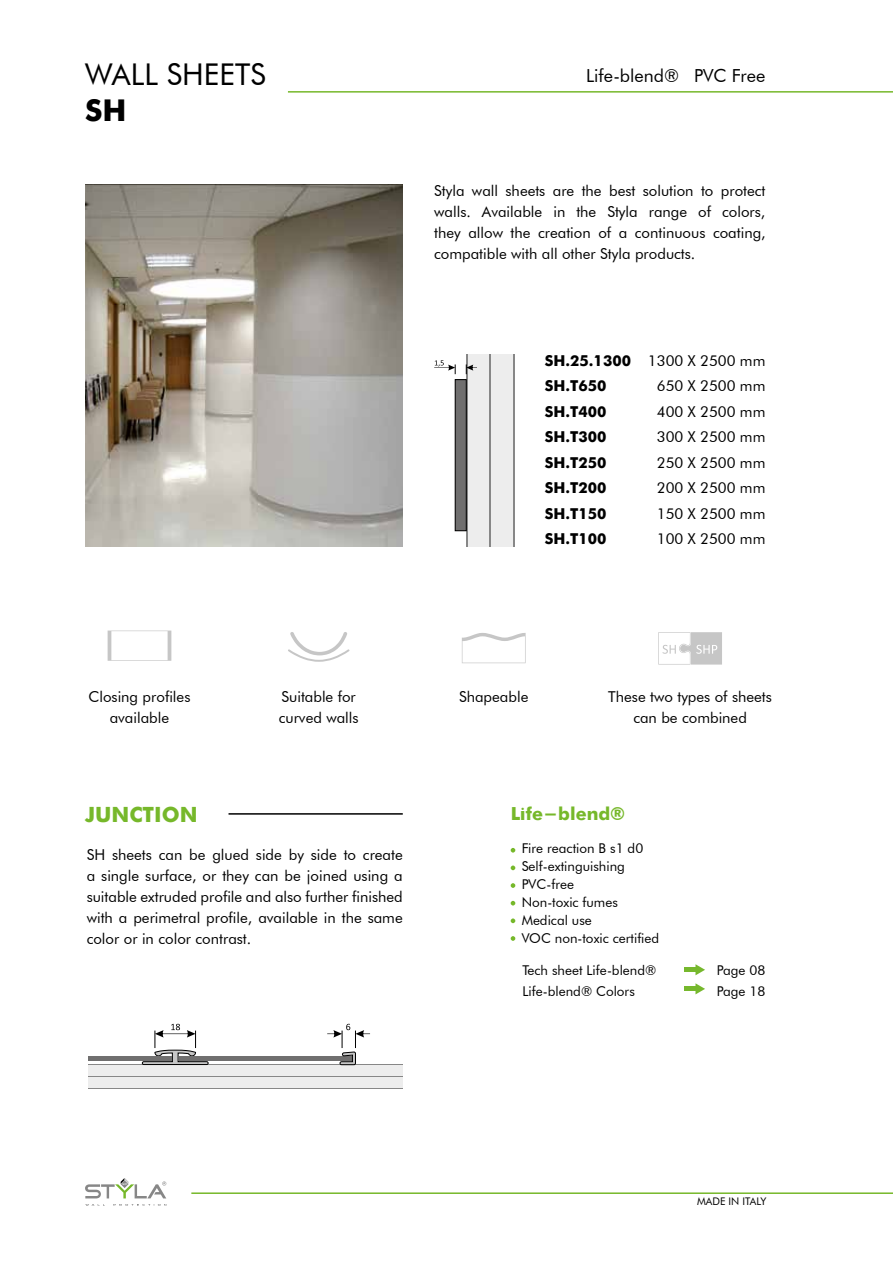
<style>
.page{position:relative;width:893px;height:1263px;background:#fff}
.page>*{position:absolute;margin:0;border:0;box-sizing:border-box;transform-origin:0 0}
.t1{font:30px "Futura BT";color:#000}
.t2{font:700 30px "Futura";color:#000}
.t3{font:700 21px "Futura";color:#76b82a}
.t4{font:18px "Futura BT";color:#000}
.t5{font:700 18px "Futura";color:#76b82a}
.t6{font:15px/21px "Futura BT";color:#000;text-align:center}
.t7{font:700 15px/25.5px "Futura";color:#000}
.t8{font:13.5px/18px "Futura BT";color:#000}
.t9{font:10.5px "Futura BT";color:#000}
</style>
<div class="page">
<hr style="left:288px;top:91px;width:605px;height:2px;background:#76b82a">
<img style="left:85px;top:184px;width:318px;height:362px">
<div style="left:490px;top:354px;width:25px;height:192px;background:#ededed"></div>
<div style="left:466px;top:354px;width:24px;height:192px;background:#ededed"></div>
<hr style="left:466px;top:354px;width:1px;height:192px;background:#878787">
<hr style="left:513px;top:354px;width:2px;height:192px;background:#878787">
<hr style="left:490px;top:354px;width:1px;height:192px;background:#878787">
<svg style="left:434px;top:360px;width:22px;height:14px"></svg>
<div style="left:455px;top:380px;width:11px;height:151px;background:#706f6f"></div>
<div style="left:455px;top:379px;width:11px;height:152px;border:1px solid #000"></div>
<svg style="left:466px;top:364px;width:11px;height:10px"></svg>
<svg style="left:288px;top:632px;width:62px;height:30px"></svg>
<svg style="left:462px;top:633px;width:64px;height:30px"></svg>
<svg style="left:108px;top:630px;width:63px;height:31px"></svg>
<svg style="left:658px;top:632px;width:64px;height:32px"></svg>
<hr style="left:229px;top:813px;width:174px;height:2px;background:#000">
<div style="left:88px;top:1076px;width:315px;height:12px;background:#ededed"></div>
<div style="left:88px;top:1064px;width:315px;height:12px;background:#ededed"></div>
<hr style="left:88px;top:1064px;width:315px;height:1px;background:#878787">
<hr style="left:88px;top:1088px;width:315px;height:1px;background:#878787">
<hr style="left:88px;top:1076px;width:315px;height:1px;background:#878787">
<div style="left:88px;top:1056px;width:84px;height:5px;background:#706f6f"></div>
<div style="left:179px;top:1056px;width:172px;height:5px;background:#706f6f"></div>
<svg style="left:142px;top:1024px;width:67px;height:41px"></svg>
<svg style="left:327px;top:1024px;width:43px;height:41px"></svg>
<svg style="left:511px;top:848px;width:4px;height:4px"></svg>
<svg style="left:511px;top:901px;width:4px;height:4px"></svg>
<svg style="left:511px;top:865px;width:4px;height:5px"></svg>
<svg style="left:511px;top:918px;width:4px;height:5px"></svg>
<svg style="left:511px;top:883px;width:4px;height:5px"></svg>
<svg style="left:511px;top:936px;width:4px;height:5px"></svg>
<hr style="left:684px;top:968px;width:13px;height:4px;background:#76b82d">
<svg style="left:695px;top:964px;width:10px;height:11px"></svg>
<hr style="left:684px;top:987px;width:13px;height:4px;background:#76b82d">
<svg style="left:695px;top:983px;width:10px;height:11px"></svg>
<svg style="left:85px;top:1178px;width:81px;height:20px"></svg>
<svg style="left:85px;top:1204px;width:81px;height:1px"></svg>
<hr style="left:191px;top:1192px;width:702px;height:2px;background:#76b82a">
<h1 class="t1" style="left:85px;top:56px;width:182px">WALL SHEETS</h1>
<h1 class="t2" style="left:85px;top:88px;width:43px">SH</h1>
<p class="t4" style="left:586px;top:65px;width:181px">Life-blend® PVC Free</p>
<p class="t6" style="left:434px;top:180px;width:333px;text-align:justify">Styla wall sheets are the best solution to protect walls. Available in the Styla range of colors, they allow the creation of a continuous coating, compatible with all other Styla products.</p>
<p class="t7" style="left:545px;top:346px;width:88px">SH.25.1300<br>SH.T650<br>SH.T400<br>SH.T300<br>SH.T250<br>SH.T200<br>SH.T150<br>SH.T100</p>
<p class="t6" style="left:648px;top:347px;width:119px;line-height:25.5px">1300 X 2500 mm<br>650 X 2500 mm<br>400 X 2500 mm<br>300 X 2500 mm<br>250 X 2500 mm<br>200 X 2500 mm<br>150 X 2500 mm<br>100 X 2500 mm</p>
<p class="t6" style="left:89px;top:686px;width:103px">Closing profiles available</p>
<p class="t6" style="left:279px;top:686px;width:81px;text-align:left">Suitable for curved walls</p>
<p class="t6" style="left:459px;top:686px;width:71px">Shapeable</p>
<p class="t6" style="left:608px;top:686px;width:165px">These two types of sheets can be combined</p>
<h2 class="t3" style="left:85px;top:799px;width:114px">JUNCTION</h2>
<p class="t6" style="left:87px;top:844px;width:318px;text-align:justify">SH sheets can be glued side by side to create a single surface, or they can be joined using a suitable extruded profile and also further finished with a perimetral profile, available in the same color or in color contrast.</p>
<p class="t5" style="left:511px;top:800px;width:116px">Life-blend®</p>
<p class="t8" style="left:522px;top:839px;width:139px">Fire reaction B s1 d0<br>Self-extinguishing<br>PVC-free<br>Non-toxic fumes<br>Medical use<br>VOC non-toxic certified</p>
<p class="t8" style="left:522px;top:959px;width:136px;line-height:21px">Tech sheet Life-blend®<br>Life-blend® Colors</p>
<p class="t8" style="left:717px;top:959px;width:50px;line-height:21px">Page 08<br>Page 18</p>
<p class="t9" style="left:697px;top:1195px;width:71px">MADE IN ITALY</p>
</div>
